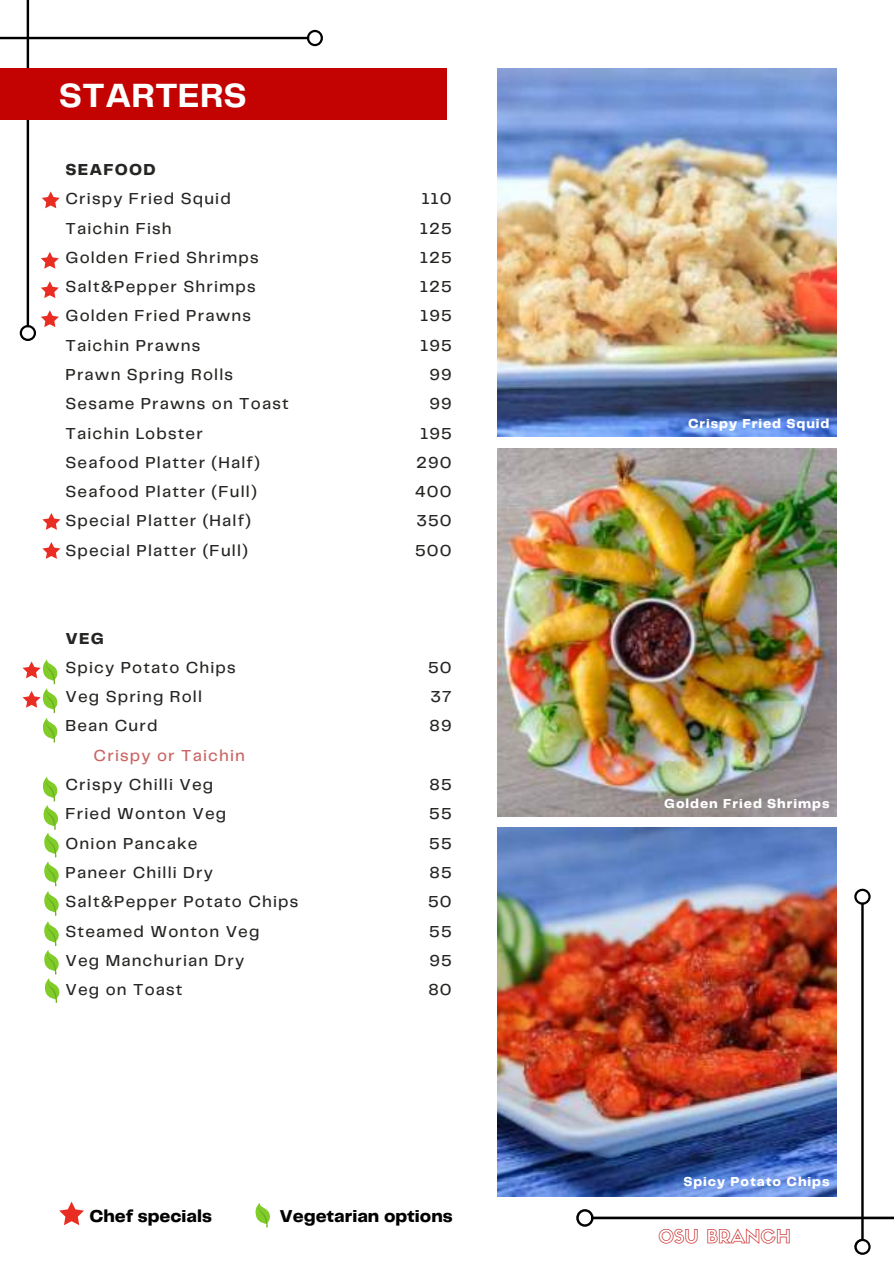
<style>
.page{position:relative;width:894px;height:1264px;background:#fff}
.page>*{position:absolute;margin:0;border:0;box-sizing:border-box;transform-origin:0 0}
.t1{font:700 34.8px "Telegraf";color:#fff}
.t2{font:18.3px "Sifonn Basic Outline";color:#c20302}
.t3{font:800 18px "Telegraf";color:#000}
.t4{font:500 16.5px/29.2px "Telegraf";letter-spacing:.07em;color:#252523}
.t5{font:500 16.5px "Telegraf";letter-spacing:.07em;color:#cb6464}
.t6{font:800 16.5px "Telegraf";letter-spacing:.07em;color:#252523}
.t7{font:800 13.5px "Telegraf";letter-spacing:.07em;color:#fff}
</style>
<div class="page">
<div style="left:95px;top:69px;width:351px;height:50px;background:#c20302"></div>
<svg style="left:255px;top:1203px;width:15px;height:24px"></svg>
<svg style="left:59px;top:1201px;width:25px;height:24px"></svg>
<svg style="left:23px;top:659px;width:35px;height:83px"></svg>
<svg style="left:42px;top:777px;width:17px;height:138px"></svg>
<svg style="left:44px;top:921px;width:16px;height:82px"></svg>
<svg style="left:576px;top:888px;width:317px;height:366px"></svg>
<img style="left:497px;top:448px;width:339px;height:368px">
<img style="left:497px;top:827px;width:339px;height:369px">
<img style="left:497px;top:69px;width:339px;height:368px">
<svg style="left:0;top:0;width:323px;height:341px"></svg>
<svg style="left:42px;top:513px;width:18px;height:17px"></svg>
<svg style="left:42px;top:542px;width:18px;height:17px"></svg>
<h1 class="t1" style="left:59px;top:71px;width:189px">STARTERS</h1>
<p class="t6" style="left:65px;top:158px;width:91px">SEAFOOD</p>
<p class="t4" style="left:65px;top:184px;width:224px">Crispy Fried Squid<br>Taichin Fish<br>Golden Fried Shrimps<br>Salt&amp;Pepper Shrimps<br>Golden Fried Prawns<br>Taichin Prawns<br>Prawn Spring Rolls<br>Sesame Prawns on Toast<br>Taichin Lobster<br>Seafood Platter (Half)<br>Seafood Platter (Full)<br>Special Platter (Half)<br>Special Platter (Full)</p>
<p class="t6" style="left:65px;top:626px;width:40px">VEG</p>
<p class="t4" style="left:65px;top:652px;width:172px">Spicy Potato Chips<br>Veg Spring Roll<br>Bean Curd</p>
<p class="t5" style="left:94px;top:744px;width:153px">Crispy or Taichin</p>
<p class="t4" style="left:65px;top:769px;width:234px">Crispy Chilli Veg<br>Fried Wonton Veg<br>Onion Pancake<br>Paneer Chilli Dry<br>Salt&amp;Pepper Potato Chips<br>Steamed Wonton Veg<br>Veg Manchurian Dry<br>Veg on Toast</p>
<p class="t4" style="left:415px;top:184px;width:38px;text-align:right">110<br>125<br>125<br>125<br>195<br>195<br>99<br>99<br>195<br>290<br>400<br>350<br>500</p>
<p class="t4" style="left:428px;top:652px;width:25px;text-align:justify">50<br>37<br>89</p>
<p class="t4" style="left:428px;top:769px;width:25px;text-align:justify">85<br>55<br>55<br>85<br>50<br>55<br>95<br>80</p>
<p class="t3" style="left:89px;top:1203px;width:124px">Chef specials</p>
<p class="t3" style="left:279px;top:1203px;width:175px">Vegetarian options</p>
<p class="t7" style="left:688px;top:414px;width:143px">Crispy Fried Squid</p>
<p class="t7" style="left:664px;top:794px;width:167px">Golden Fried Shrimps</p>
<p class="t7" style="left:683px;top:1172px;width:147px">Spicy Potato Chips</p>
<p class="t2" style="left:658px;top:1224px;width:134px">OSU BRANCH</p>
</div>
